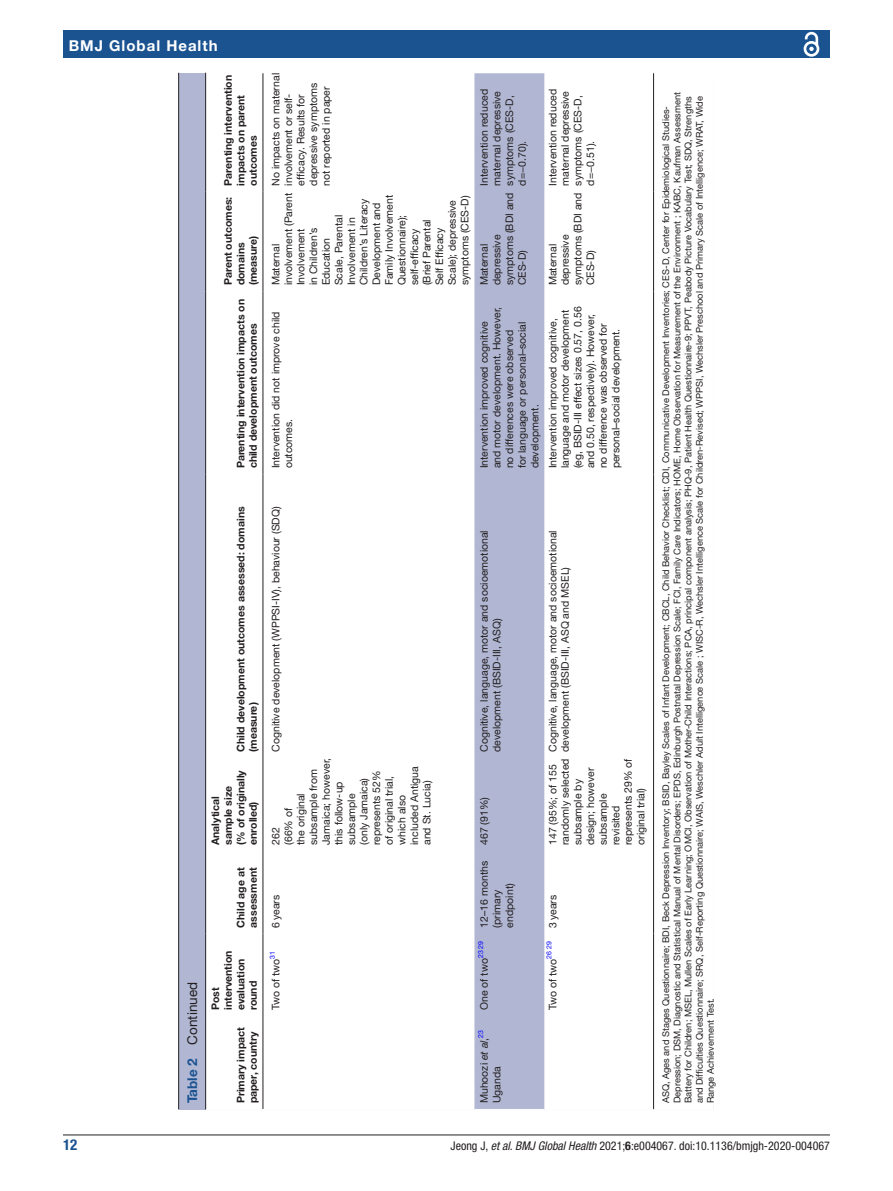
<style>
.page{position:relative;width:893px;height:1191px;background:#fff}
.page>*{position:absolute;margin:0;border:0;box-sizing:border-box;transform-origin:0 0}
.t1{font:700 15px "Helvetica Neue LT Std";letter-spacing:.065em;color:#fff}
.t2{font:700 condensed 15px "Helvetica Neue LT Std";color:#1b5391}
.t3{font:13.5px "Helvetica Neue LT Std";color:#231f20}
.t4{font:700 13.5px "Helvetica Neue LT Std";color:#1b5391}
.t5{font:condensed 12px "Helvetica Neue LT Std";color:#231f20}
.t6{font:10.5px/12.6px "Helvetica Neue LT Std";color:#231f20}
.t7{font:700 10.5px/12.6px "Helvetica Neue LT Std";color:#231f20}
.t8{font:9.3px/11.1px "Helvetica Neue LT Std";color:#231f20}
.t9{font:6.9px "Helvetica Neue LT Std";color:#00f}
.s1{font-style:italic}
.s2{font-weight:700}
</style>
<div class="page">
<hr style="left:63px;top:1134px;width:767px;height:1px;background:#231f20">
<div style="left:63px;top:31px;width:767px;height:27px;background:#1b5391"></div>
<svg style="left:803px;top:31px;width:17px;height:26px"></svg>
<svg style="left:206px;top:73px;width:508px;height:1036px"></svg>
<hr style="left:205px;top:1016px;width:1px;height:93px;background:#231f20">
<hr style="left:263px;top:1016px;width:1px;height:93px;background:#231f20">
<hr style="left:205px;top:933px;width:1px;height:83px;background:#231f20">
<hr style="left:263px;top:933px;width:1px;height:83px;background:#231f20">
<hr style="left:205px;top:851px;width:1px;height:82px;background:#231f20">
<hr style="left:263px;top:851px;width:1px;height:82px;background:#231f20">
<hr style="left:205px;top:758px;width:1px;height:93px;background:#231f20">
<hr style="left:263px;top:758px;width:1px;height:93px;background:#231f20">
<hr style="left:205px;top:474px;width:1px;height:284px;background:#231f20">
<hr style="left:263px;top:474px;width:1px;height:284px;background:#231f20">
<hr style="left:205px;top:291px;width:1px;height:183px;background:#231f20">
<hr style="left:263px;top:291px;width:1px;height:183px;background:#231f20">
<hr style="left:205px;top:192px;width:1px;height:99px;background:#231f20">
<hr style="left:263px;top:192px;width:1px;height:99px;background:#231f20">
<hr style="left:205px;top:73px;width:1px;height:119px;background:#231f20">
<hr style="left:263px;top:73px;width:1px;height:119px;background:#231f20">
<hr style="left:653px;top:1016px;width:1px;height:93px;background:#231f20">
<hr style="left:653px;top:933px;width:1px;height:83px;background:#231f20">
<hr style="left:653px;top:851px;width:1px;height:82px;background:#231f20">
<hr style="left:653px;top:758px;width:1px;height:93px;background:#231f20">
<hr style="left:653px;top:474px;width:1px;height:284px;background:#231f20">
<hr style="left:653px;top:291px;width:1px;height:183px;background:#231f20">
<hr style="left:653px;top:192px;width:1px;height:99px;background:#231f20">
<hr style="left:653px;top:73px;width:1px;height:119px;background:#231f20">
<hr style="left:713px;top:73px;width:2px;height:1030px;background:#fff">
<div style="left:179px;top:73px;width:18px;height:1036px;background:#b1b7d3"></div>
<hr style="left:178px;top:73px;width:1px;height:1036px;background:#231f20">
<h1 class="t1" style="left:69px;top:36px;width:150px">BMJ Global Health</h1>
<p class="t7" style="left:221px;top:186px;width:112px;rotate:-90deg">Parenting intervention impacts on parent outcomes</p>
<p class="t7" style="left:221px;top:285px;width:90px;rotate:-90deg">Parent outcomes: domains (measure)</p>
<p class="t7" style="left:234px;top:468px;width:171px;rotate:-90deg">Parenting intervention impacts on child development outcomes</p>
<p class="t7" style="left:234px;top:752px;width:247px;rotate:-90deg">Child development outcomes assessed: domains (measure)</p>
<p class="t7" style="left:209px;top:845px;width:76px;rotate:-90deg">Analytical sample size (% of originally enrolled)</p>
<p class="t3" style="left:184px;top:1044px;width:64px;rotate:-90deg">Continued</p>
<p class="t4" style="left:184px;top:1103px;width:47px;rotate:-90deg">Table 2</p>
<p class="t7" style="left:234px;top:927px;width:62px;rotate:-90deg">Child age at assessment</p>
<p class="t7" style="left:209px;top:1010px;width:61px;rotate:-90deg">Post intervention evaluation round</p>
<p class="t7" style="left:234px;top:1103px;width:78px;rotate:-90deg">Primary impact paper, country</p>
<p class="t6" style="left:269px;top:186px;width:114px;rotate:-90deg">No impacts on maternal involvement or self&shy;efficacy. Results for depressive symptoms not reported in paper</p>
<p class="t6" style="left:546px;top:186px;width:98px;rotate:-90deg">Intervention reduced maternal depressive symptoms (CES-D, d=−0.51).</p>
<p class="t8" style="left:660px;top:1103px;width:1012px;rotate:-90deg">ASQ, Ages and Stages Questionnaire; BDI, Beck Depression Inventory; BSID, Bayley Scales of Infant Development; CBCL, Child Behavior Checklist; CDI, Communicative Development Inventories; CES-D, Center for Epidemiological Studies-Depression; DSM, Diagnostic and Statistical Manual of Mental Disorders; EPDS, Edinburgh Postnatal Depression Scale; FCI, Family Care Indicators; HOME, Home Observation for Measurement of the Environment ; KABC, Kaufman Assessment Battery for Children; MSEL, Mullen Scales of Early Learning; OMCI, Observation of Mother-Child Interactions; PCA, principal component analysis; PHQ-9, Patient Health Questionnaire-9; PPVT, Peabody Picture Vocabulary Test; SDQ, Strengths and Difficulties Questionnaire; SRQ, Self-Reporting Questionnaire; WAIS, Weschler Adult Intelligence Scale ; WISC-R, Wechsler Intelligence Scale for Children-Revised; WPPSI, Wechsler Preschool and Primary Scale of Intelligence; WRAT, Wide</p>
<p class="t6" style="left:478px;top:186px;width:98px;rotate:-90deg">Intervention reduced maternal depressive symptoms (CES-D, d=−0.70).</p>
<p class="t6" style="left:269px;top:285px;width:94px;rotate:-90deg">Maternal involvement (Parent<br>Involvement<br>in Children’s<br>Education<br>Scale, Parental<br>Involvement in<br>Children’s Literacy<br>Development and<br>Family Involvement<br>Questionnaire); self-efficacy<br>(Brief Parental<br>Self Efficacy<br>Scale); depressive symptoms (CES-D)</p>
<p class="t6" style="left:546px;top:285px;width:94px;rotate:-90deg">Maternal depressive symptoms (BDI and<br>CES-D)</p>
<p class="t6" style="left:478px;top:285px;width:94px;rotate:-90deg">Maternal depressive symptoms (BDI and<br>CES-D)</p>
<p class="t6" style="left:546px;top:468px;width:163px;rotate:-90deg">Intervention improved cognitive, language and motor development (eg, BSID-III effect sizes 0.57, 0.56 and 0.50, respectively). However, no difference was observed for personal–social development.</p>
<p class="t6" style="left:478px;top:468px;width:163px;rotate:-90deg">Intervention improved cognitive and motor development. However, no differences were observed<br>for language or personal–social development.</p>
<p class="t6" style="left:269px;top:468px;width:158px;rotate:-90deg">Intervention did not improve child outcomes.</p>
<p class="t6" style="left:269px;top:752px;width:247px;rotate:-90deg">Cognitive development (WPPSI-IV), behaviour (SDQ)</p>
<p class="t6" style="left:546px;top:752px;width:223px;rotate:-90deg">Cognitive, language, motor and socioemotional development (BSID-III, ASQ and MSEL)</p>
<p class="t6" style="left:478px;top:752px;width:223px;rotate:-90deg">Cognitive, language, motor and socioemotional development (BSID-III, ASQ)</p>
<p class="t6" style="left:546px;top:845px;width:88px;rotate:-90deg">147 (95%; of 155 randomly selected subsample by design; however subsample revisited represents 29% of original trial)</p>
<p class="t6" style="left:269px;top:845px;width:88px;rotate:-90deg">262<br>(66% of<br>the original subsample from<br>Jamaica; however, this follow-up subsample<br>(only Jamaica) represents 52%<br>of original trial, which also included Antigua and St. Lucia)</p>
<p class="t6" style="left:478px;top:845px;width:50px;rotate:-90deg">467 (91%)</p>
<p class="t6" style="left:478px;top:927px;width:68px;rotate:-90deg">12–16 months (primary endpoint)</p>
<p class="t6" style="left:269px;top:927px;width:34px;rotate:-90deg">6years</p>
<p class="t6" style="left:546px;top:927px;width:34px;rotate:-90deg">3years</p>
<p class="t6" style="left:478px;top:1010px;width:71px;rotate:-90deg">One of two<sup>23</sup> <sup>29</sup></p>
<p class="t6" style="left:546px;top:1010px;width:70px;rotate:-90deg">Two of two<sup>26</sup> <sup>29</sup></p>
<p class="t9" style="left:268px;top:959px;width:9px;rotate:-90deg">31</p>
<p class="t6" style="left:269px;top:1010px;width:53px;rotate:-90deg">Two of two</p>
<p class="t8" style="left:705px;top:1103px;width:107px;rotate:-90deg">Range Achievement Test.</p>
<p class="t9" style="left:477px;top:1037px;width:9px;rotate:-90deg">23</p>
<p class="t6" style="left:478px;top:1103px;width:67px;rotate:-90deg">Muhoozi <span class="s1">et al</span>,</p>
<p class="t6" style="left:490px;top:1103px;width:38px;rotate:-90deg">Uganda</p>
<h1 class="t2" style="left:63px;top:1135px;width:16px">12</h1>
<p class="t5" style="left:451px;top:1138px;width:381px">Jeong J, <span class="s1">et al</span>. <span class="s1">BMJ Global Health</span> 2021;<span class="s2">6</span>:e004067. doi:10.1136/bmjgh-2020-004067</p>
</div>
